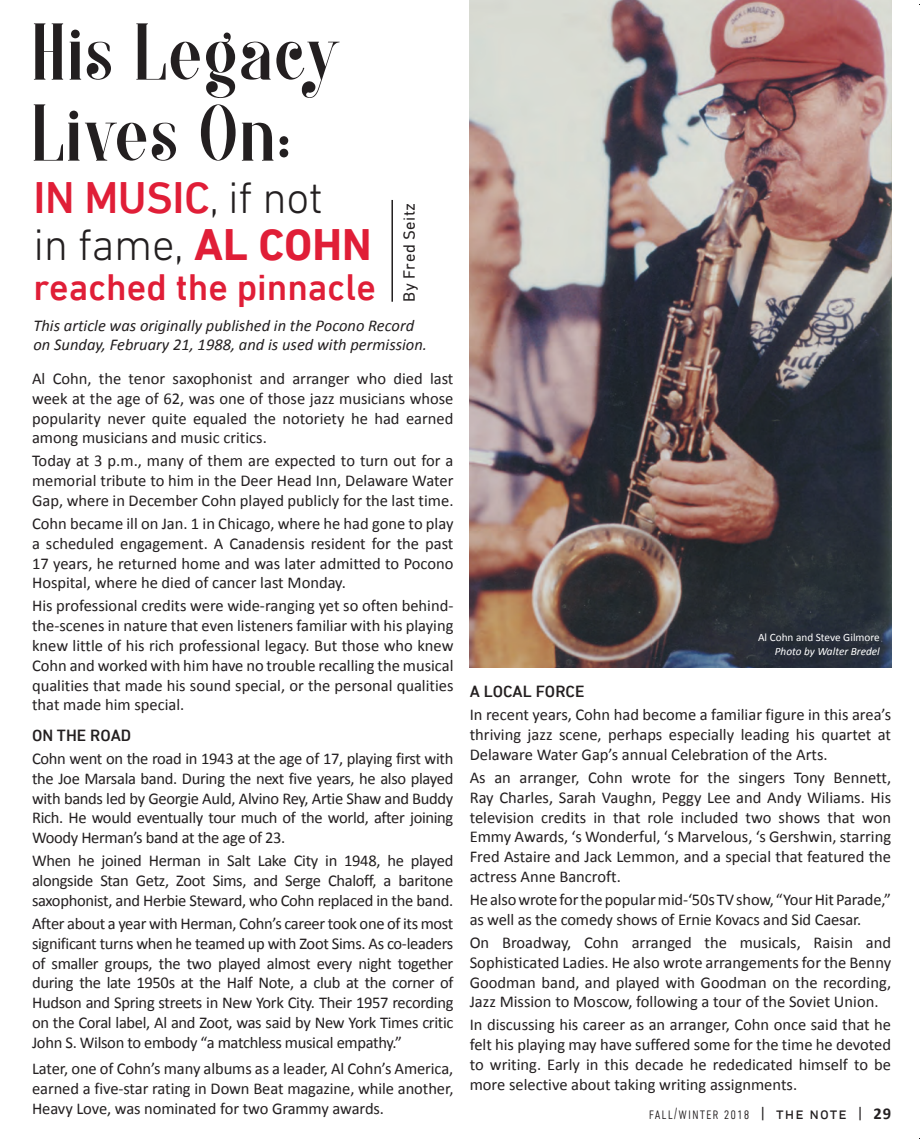
<style>
.page{position:relative;width:920px;height:1143px;background:#fff}
.page>*{position:absolute;margin:0;border:0;box-sizing:border-box;transform-origin:0 0}
.t1{font:75px/81px "MORVA";color:#231f20}
.t2{font:300 45px/46.5px "DIN Next LT Pro";letter-spacing:-.01em;color:#231f20}
.t3{font:500 37.5px "DIN Next LT Pro";color:#e01e37}
.t4{font:16.5px/19.8px "Calibri";letter-spacing:-.005em;color:#231f20;text-align:justify}
.t5{font:italic 16.5px/19.8px "Calibri";color:#231f20}
.t6{font:300 condensed 16.5px "DIN Next LT Pro";letter-spacing:.06em;color:#231f20}
.t7{font:500 16.5px "DIN Next LT Pro";color:#231f20}
.t8{font:16.5px "DIN Next LT Pro";letter-spacing:.025em;color:#231f20}
.t9{font:11.25px "Calibri";color:#fff}
.t10{font:italic 11.25px "Calibri";color:#fff}
.s1{font-weight:500;color:#e01e37}
.s2{font-weight:700;color:#e01e37}
.s3{font-weight:400;font-stretch:normal}
.s4{font-family:"Calibri";font-weight:700;font-stretch:normal}
</style>
<div class="page">
<img style="left:469px;top:0;width:422px;height:668px">
<hr style="left:391px;top:200px;width:2px;height:102px;background:#231f20">
<h1 class="t1" style="left:32px;top:13px;width:309px">His Legacy<br>Lives On:</h1>
<h2 class="t2" style="left:33px;top:174px;width:340px"><span class="s1">IN MUSIC</span>, if not<br>in fame, <span class="s2">Al Cohn</span></h2>
<h3 class="t3" style="left:33px;top:266px;width:344px">REACHED THE PINNACLE</h3>
<p class="t5" style="left:33px;top:315px;width:395px">This article was originally published in the Pocono Record on Sunday, February 21, 1988, and is used with permission.</p>
<p class="t8" style="left:399px;top:302px;width:100px;rotate:-90deg">By Fred Seitz</p>
<p class="t4" style="left:32px;top:369px;width:423px">Al Cohn, the tenor saxophonist and arranger who died last week at the age of 62, was one of those jazz musicians whose popularity never quite equaled the notoriety he had earned among musicians and music critics.</p>
<p class="t4" style="left:32px;top:451px;width:423px">Today at 3 p.m., many of them are expected to turn out for a memorial tribute to him in the Deer Head Inn, Delaware Water Gap, where in December Cohn played publicly for the last time.</p>
<p class="t4" style="left:32px;top:514px;width:423px">Cohn became ill on Jan. 1 in Chicago, where he had gone to play a scheduled engagement. A Canadensis resident for the past 17 years, he returned home and was later admitted to Pocono Hospital, where he died of cancer last Monday.</p>
<p class="t4" style="left:32px;top:596px;width:423px">His professional credits were wide-ranging yet so often behind&shy;the-scenes in nature that even listeners familiar with his playing knew little of his rich professional legacy. But those who knew Cohn and worked with him have no trouble recalling the musical qualities that made his sound special, or the personal qualities that made him special.</p>
<p class="t7" style="left:32px;top:726px;width:101px">ON THE ROAD</p>
<p class="t4" style="left:32px;top:749px;width:423px">Cohn went on the road in 1943 at the age of 17, playing first with the Joe Marsala band. During the next five years, he also played with bands led by Georgie Auld, Alvino Rey, Artie Shaw and Buddy Rich. He would eventually tour much of the world, after joining Woody Herman’s band at the age of 23.</p>
<p class="t4" style="left:32px;top:851px;width:423px">When he joined Herman in Salt Lake City in 1948, he played alongside Stan Getz, Zoot Sims, and Serge Chaloff, a baritone saxophonist, and Herbie Steward, who Cohn replaced in the band.</p>
<p class="t4" style="left:32px;top:914px;width:423px">After about a year with Herman, Cohn’s career took one of its most significant turns when he teamed up with Zoot Sims. As co-leaders of smaller groups, the two played almost every night together during the late 1950s at the Half Note, a club at the corner of Hudson and Spring streets in New York City. Their 1957 recording on the Coral label, Al and Zoot, was said by New York Times critic John S. Wilson to embody “a matchless musical empathy.”</p>
<p class="t4" style="left:32px;top:1059px;width:423px">Later, one of Cohn’s many albums as a leader, Al Cohn’s America, earned a five-star rating in Down Beat magazine, while another, Heavy Love, was nominated for two Grammy awards.</p>
<p class="t9" style="left:758px;top:631px;width:123px">Al Cohn and Steve Gilmore</p>
<p class="t10" style="left:774px;top:644px;width:107px">Photo by Walter Bredel</p>
<p class="t7" style="left:469px;top:682px;width:116px">A LOCAL FORCE</p>
<p class="t4" style="left:469px;top:705px;width:423px">In recent years, Cohn had become a familiar figure in this area’s thriving jazz scene, perhaps especially leading his quartet at Delaware Water Gap’s annual Celebration of the Arts.</p>
<p class="t4" style="left:469px;top:768px;width:423px">As an arranger, Cohn wrote for the singers Tony Bennett, Ray Charles, Sarah Vaughn, Peggy Lee and Andy Wiliams. His television credits in that role included two shows that won Emmy Awards, ‘s Wonderful, ‘s Marvelous, ‘s Gershwin, starring Fred Astaire and Jack Lemmon, and a special that featured the actress Anne Bancroft.</p>
<p class="t4" style="left:469px;top:890px;width:423px">He also wrote for the popular mid-‘50s TV show, “Your Hit Parade,” as well as the comedy shows of Ernie Kovacs and Sid Caesar.</p>
<p class="t4" style="left:469px;top:933px;width:423px">On Broadway, Cohn arranged the musicals, Raisin and Sophisticated Ladies. He also wrote arrangements for the Benny Goodman band, and played with Goodman on the recording, Jazz Mission to Moscow, following a tour of the Soviet Union.</p>
<p class="t4" style="left:469px;top:1015px;width:423px">In discussing his career as an arranger, Cohn once said that he felt his playing may have suffered some for the time he devoted to writing. Early in this decade he rededicated himself to be more selective about taking writing assignments.</p>
<p class="t6" style="left:648px;top:1104px;width:244px">fall/winter 2018 <span class="s3">| the note |</span> <span class="s4">29</span></p>
</div>
